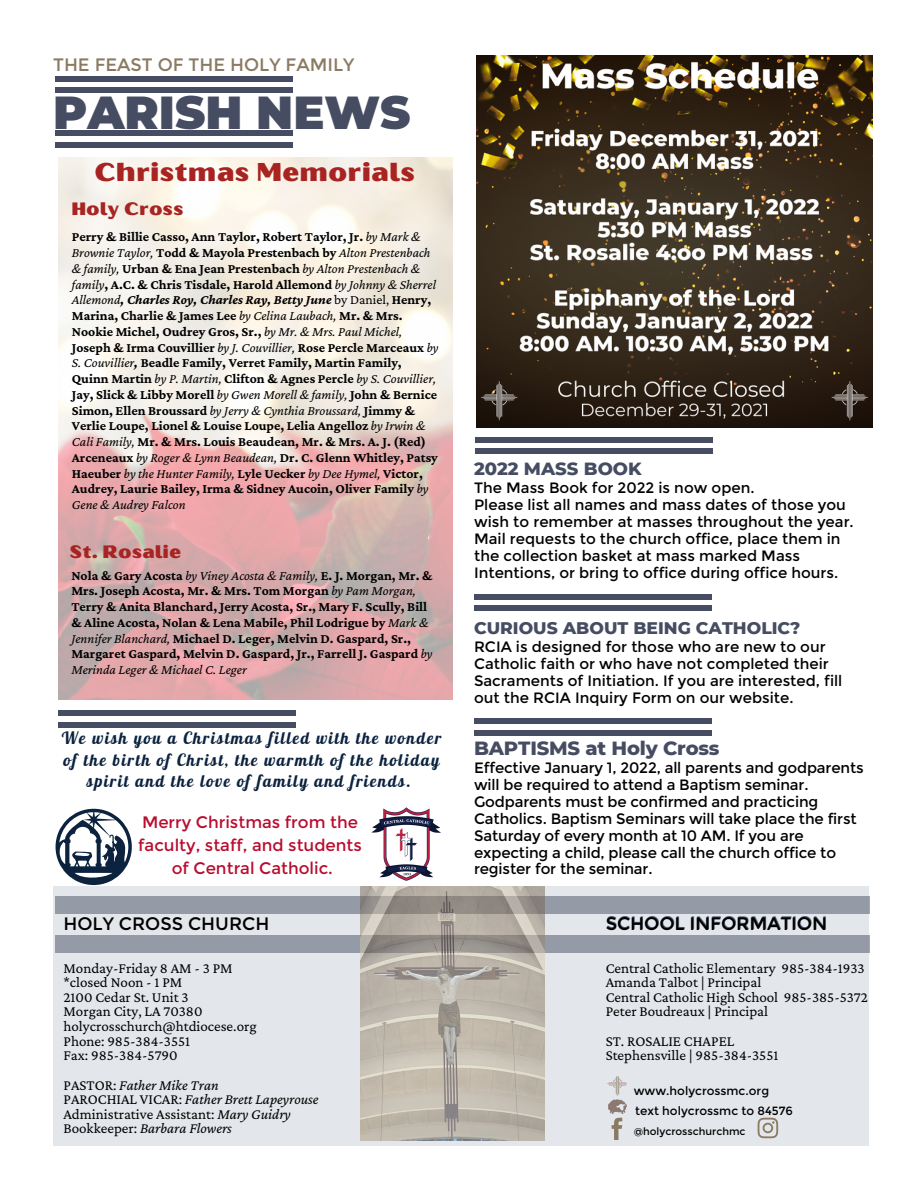
<style>
.page{position:relative;width:918px;height:1188px;background:#fff}
.page>*{position:absolute;margin:0;border:0;box-sizing:border-box;transform-origin:0 0}
.t1{font:900 46.2px "Montserrat";color:#464d62}
.t2{font:25.8px "Oilvare Base";color:#a82422}
.t3{font:800 19.5px "Montserrat";letter-spacing:-.01em;color:#464d62}
.t4{font:18px "Montserrat";color:#000}
.t5{font:18px "Montserrat";color:#8b7a62}
.t6{font:18px "Oilvare Base";color:#a82422}
.t7{font:800 18px "Montserrat";color:#464d62}
.t8{font:800 17.1px "Montserrat";color:#464d62}
.t9{font:16.65px/21.5px "Galada";letter-spacing:.095em;color:#0c2340;text-align:center}
.t10{font:16.65px "Montserrat";color:#ba0c2f}
.t11{font:15px/16.8px "Montserrat";color:#000}
.t12{font:15px "Crimson Pro";color:#000}
.t13{font:italic 15px "Crimson Pro";color:#000}
.t14{font:700 13.65px/15.8px "Crimson Pro";color:#000}
.t15{font:11.85px "Montserrat";color:#000}
.t16{font:10.35px "Montserrat";color:#000}
.s1{font-weight:400;font-style:italic}
.s2{font-style:italic}
.s3{font-weight:400}
.s4{font-style:normal}
</style>
<div class="page">
<div style="left:56px;top:142px;width:237px;height:6px;background:#464d62"></div>
<div style="left:56px;top:131px;width:237px;height:5px;background:#464d62"></div>
<div style="left:56px;top:88px;width:237px;height:5px;background:#464d62"></div>
<div style="left:56px;top:76px;width:237px;height:5px;background:#464d62"></div>
<div style="left:476px;top:449px;width:237px;height:5px;background:#464d62"></div>
<div style="left:476px;top:437px;width:237px;height:5px;background:#464d62"></div>
<div style="left:474px;top:606px;width:237px;height:5px;background:#464d62"></div>
<div style="left:474px;top:594px;width:237px;height:5px;background:#464d62"></div>
<div style="left:58px;top:722px;width:237px;height:5px;background:#464d62"></div>
<div style="left:58px;top:710px;width:237px;height:6px;background:#464d62"></div>
<div style="left:53px;top:886px;width:816px;height:260px;background:#e3e7eb"></div>
<div style="left:56px;top:935px;width:814px;height:18px;background:#959aa7"></div>
<div style="left:56px;top:896px;width:814px;height:18px;background:#959aa7"></div>
<svg style="left:758px;top:1118px;width:20px;height:20px"></svg>
<svg style="left:612px;top:1118px;width:10px;height:22px"></svg>
<img style="left:608px;top:1076px;width:19px;height:38px">
<img style="left:361px;top:886px;width:183px;height:255px">
<div style="left:474px;top:730px;width:237px;height:6px;background:#464d62"></div>
<div style="left:474px;top:719px;width:237px;height:5px;background:#464d62"></div>
<img style="left:371px;top:807px;width:70px;height:74px">
<svg style="left:56px;top:809px;width:76px;height:76px"></svg>
<img style="left:476px;top:55px;width:396px;height:372px">
<p class="t5" style="left:53px;top:54px;width:303px">THE FEAST OF THE HOLY FAMILY</p>
<p class="t1" style="left:53px;top:84px;width:359px">PARISH NEWS</p>
<p class="t2" style="left:95px;top:156px;width:322px">Christmas Memorials</p>
<p class="t6" style="left:71px;top:198px;width:114px">Holy Cross</p>
<p class="t14" style="left:72px;top:229px;width:368px">Perry &amp; Billie Casso, Ann Taylor, Robert Taylor, Jr. <span class="s1">by Mark &amp; Brownie Taylor,</span> Todd &amp; Mayola Prestenbach by <span class="s1">Alton Prestenbach &amp; family,</span> Urban &amp; Ena Jean Prestenbach <span class="s1">by Alton Prestenbach &amp; family</span>, A.C. &amp; Chris Tisdale, Harold Allemond <span class="s1">by Johnny &amp; Sherrel Allemond</span><span class="s2">, Charles Roy, Charles Ray, Betty June</span> <span class="s3">by Daniel,</span> Henry, Marina, Charlie &amp; James Lee <span class="s1">by Celina Laubach,</span> Mr. &amp; Mrs.<br>Nookie Michel, Oudrey Gros, Sr., <span class="s1">by Mr. &amp; Mrs. Paul Michel, </span>Joseph &amp; Irma Couvillier <span class="s1">by J. Couvillier,</span> Rose Percle Marceaux <span class="s1">by S. Couvillier</span><span class="s2">,</span> Beadle Family, Verret Family, Martin Family, Quinn Martin <span class="s1">by P. Martin,</span> Clifton &amp; Agnes Percle <span class="s1">by S. Couvillier, </span>Jay, Slick &amp; Libby Morell <span class="s1">by Gwen Morell &amp; family,</span> John &amp; Bernice Simon, Ellen Broussard <span class="s1">by Jerry &amp; Cynthia Broussard,</span> Jimmy &amp; Verlie Loupe, Lionel &amp; Louise Loupe, Lelia Angelloz <span class="s1">by Irwin &amp; Cali Family,</span> Mr. &amp; Mrs. Louis Beaudean, Mr. &amp; Mrs. A. J. (Red)<br>Arceneaux <span class="s1">by Roger &amp; Lynn Beaudean,</span> Dr. C. Glenn Whitley, Patsy Haeuber <span class="s1">by the Hunter Family,</span> Lyle Uecker <span class="s1">by Dee Hymel,</span> Victor, Audrey, Laurie Bailey, Irma &amp; Sidney Aucoin, Oliver Family <span class="s1">by Gene &amp; Audrey Falcon</span></p>
<p class="t6" style="left:69px;top:540px;width:113px">St. Rosalie</p>
<p class="t14" style="left:71px;top:567px;width:363px">Nola &amp; Gary Acosta <span class="s1">by Viney Acosta &amp; Family,</span> E. J. Morgan, Mr. &amp; Mrs. Joseph Acosta, Mr. &amp; Mrs. Tom Morgan <span class="s1">by Pam Morgan, </span>Terry &amp; Anita Blanchard, Jerry Acosta, Sr., Mary F. Scully, Bill &amp; Aline Acosta, Nolan &amp; Lena Mabile, Phil Lodrigue by <span class="s1">Mark &amp; Jennifer Blanchard,</span> Michael D. Leger, Melvin D. Gaspard, Sr., Margaret Gaspard, Melvin D. Gaspard, Jr., Farrell J. Gaspard <span class="s1">by Merinda Leger &amp; Michael C. Leger</span></p>
<p class="t9" style="left:62px;top:728px;width:381px">We wish you a Christmas filled with the wonder of the birth of Christ, the warmth of the holiday spirit and the love of family and friends.</p>
<p class="t10" style="left:142px;top:812px;width:218px">Merry Christmas from the</p>
<p class="t10" style="left:138px;top:835px;width:225px">faculty, staff, and students</p>
<p class="t10" style="left:172px;top:858px;width:163px">of Central Catholic.</p>
<p class="t7" style="left:474px;top:458px;width:169px">2022 MASS BOOK</p>
<p class="t11" style="left:474px;top:480px;width:282px">The Mass Book for 2022 is now open.</p>
<p class="t11" style="left:474px;top:497px;width:381px">Please list all names and mass dates of those you wish to remember at masses throughout the year.<br>Mail requests to the church office, place them in the collection basket at mass marked Mass Intentions, or bring to office during office hours.</p>
<p class="t8" style="left:474px;top:617px;width:328px">CURIOUS ABOUT BEING CATHOLIC?</p>
<p class="t11" style="left:474px;top:638px;width:370px">RCIA is designed for those who are new to our Catholic faith or who have not completed their Sacraments of Initiation. If you are interested, fill out the RCIA Inquiry Form on our website.</p>
<p class="t3" style="left:474px;top:736px;width:247px">BAPTISMS at Holy Cross</p>
<p class="t11" style="left:474px;top:759px;width:391px">Effective January 1, 2022, all parents and godparents will be required to attend a Baptism seminar.<br>Godparents must be confirmed and practicing Catholics. Baptism Seminars will take place the first Saturday of every month at 10 AM. If you are expecting a child, please call the church office to register for the seminar.</p>
<p class="t4" style="left:63px;top:913px;width:207px">HOLY CROSS CHURCH</p>
<p class="t4" style="left:606px;top:913px;width:223px">SCHOOL INFORMATION</p>
<p class="t12" style="left:606px;top:959px;width:261px">Central Catholic Elementary 985-384-1933</p>
<p class="t12" style="left:606px;top:974px;width:157px">Amanda Talbot | Principal</p>
<p class="t12" style="left:606px;top:988px;width:264px">Central Catholic High School 985-385-5372</p>
<p class="t12" style="left:606px;top:1003px;width:164px">Peter Boudreaux | Principal</p>
<p class="t12" style="left:606px;top:1032px;width:130px">ST. ROSALIE CHAPEL</p>
<p class="t12" style="left:606px;top:1047px;width:174px">Stephensville | 985-384-3551</p>
<p class="t12" style="left:63px;top:959px;width:171px">Monday-Friday 8 AM - 3 PM</p>
<p class="t12" style="left:63px;top:974px;width:120px">*closed Noon - 1 PM</p>
<p class="t12" style="left:63px;top:988px;width:127px">2100 Cedar St. Unit 3</p>
<p class="t12" style="left:63px;top:1003px;width:141px">Morgan City, LA 70380</p>
<p class="t12" style="left:63px;top:1018px;width:195px">holycrosschurch@htdiocese.org</p>
<p class="t12" style="left:63px;top:1032px;width:128px">Phone: 985-384-3551</p>
<p class="t12" style="left:63px;top:1047px;width:116px">Fax: 985-384-5790</p>
<p class="t13" style="left:63px;top:1076px;width:157px"><span class="s4">PASTOR:</span> Father Mike Tran</p>
<p class="t13" style="left:63px;top:1091px;width:257px"><span class="s4">PAROCHIAL VICAR:</span> Father Brett Lapeyrouse</p>
<p class="t12" style="left:63px;top:1105px;width:229px">Administrative Assistant: <span class="s2">Mary Guidry</span></p>
<p class="t13" style="left:63px;top:1120px;width:170px"><span class="s4">Bookkeeper:</span> Barbara Flowers</p>
<p class="t16" style="left:634px;top:1125px;width:113px">@holycrosschurchmc</p>
<p class="t15" style="left:634px;top:1083px;width:137px">www.holycrossmc.org</p>
<p class="t15" style="left:635px;top:1104px;width:159px">text holycrossmc to 84576</p>
</div>
